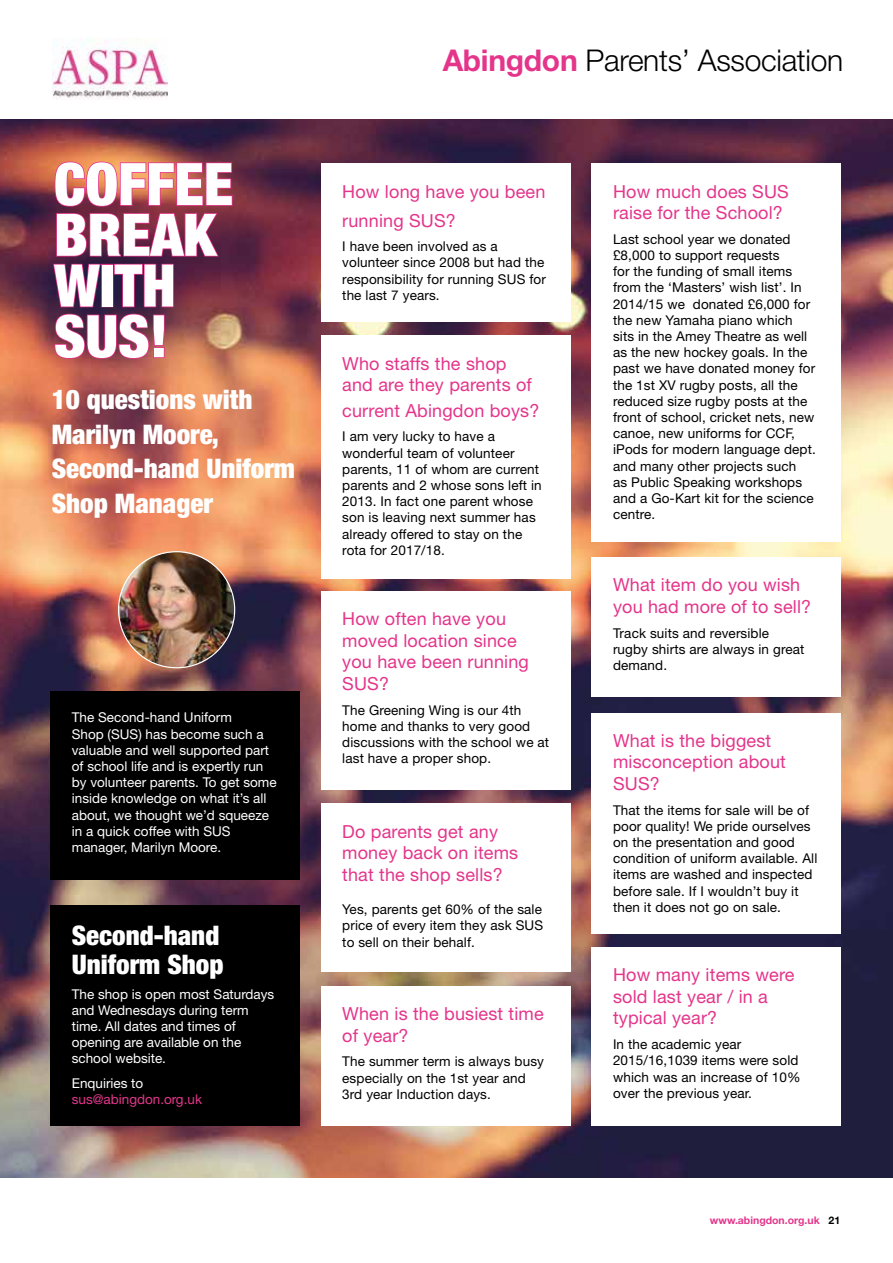
<style>
.page{position:relative;width:893px;height:1263px;background:#fff}
.page>*{position:absolute;margin:0;border:0;box-sizing:border-box;transform-origin:0 0}
.t1{font:900 condensed 58.65px/50.7px "Helvetica Neue LT Std";color:#fff}
.t2{font:300 30px "Helvetica Neue LT Std";letter-spacing:-.01em;color:#000}
.t3{font:900 condensed 27px/34.5px "Helvetica Neue LT Std";color:#fff}
.t4{font:18px/21.6px "Helvetica Neue LT Std";letter-spacing:.01em;color:#e4358b}
.t5{font:13.5px/16.2px "Helvetica Neue LT Std";letter-spacing:.01em;color:#000}
.t6{font:13.5px/16.2px "Helvetica Neue LT Std";color:#fff}
.t7{font:13.5px "Helvetica Neue LT Std";color:#e4358b}
.t8{font:700 10.5px "Helvetica Neue LT Std";color:#e4358b}
.s1{font-weight:700;color:#e4358b}
.s2{color:#000}
</style>
<div class="page">
<img style="left:53px;top:39px;width:115px;height:60px">
<img style="left:0;top:119px;width:893px;height:1059px">
<div style="left:321px;top:164px;width:249px;height:158px;background:#fff"></div>
<img style="left:52px;top:161px;width:181px;height:199px">
<div style="left:321px;top:336px;width:249px;height:243px;background:#fff"></div>
<div style="left:321px;top:591px;width:249px;height:198px;background:#fff"></div>
<div style="left:321px;top:804px;width:249px;height:168px;background:#fff"></div>
<div style="left:592px;top:163px;width:249px;height:379px;background:#fff"></div>
<div style="left:321px;top:986px;width:249px;height:140px;background:#fff"></div>
<div style="left:592px;top:557px;width:249px;height:140px;background:#fff"></div>
<div style="left:592px;top:712px;width:249px;height:221px;background:#fff"></div>
<div style="left:592px;top:947px;width:249px;height:179px;background:#fff"></div>
<div style="left:51px;top:691px;width:249px;height:189px;background:#000"></div>
<div style="left:51px;top:905px;width:249px;height:221px;background:#000"></div>
<img style="left:119px;top:552px;width:116px;height:116px;border-radius:58px">
<h1 class="t1" style="left:54px;top:158px;width:181px">COFFEE<br>BREAK<br>WITH<br>SUS!</h1>
<h3 class="t3" style="left:52px;top:382px;width:245px">10 questions with<br>Marilyn Moore,<br>Second-hand Uniform<br>Shop Manager</h3>
<p class="t6" style="left:72px;top:709px;width:206px">The Second-hand Uniform<br>Shop (SUS) has become such a valuable and well supported part of school life and is expertly run by volunteer parents. To get some inside knowledge on what it’s all about, we thought we’d squeeze in a quick coffee with SUS manager, Marilyn Moore.</p>
<h3 class="t3" style="left:72px;top:921px;width:153px;line-height:28.5px">Second-hand<br>Uniform Shop</h3>
<p class="t6" style="left:72px;top:985px;width:204px">The shop is open most Saturdays and Wednesdays during term time. All dates and times of opening are available on the school website.</p>
<p class="t6" style="left:72px;top:1075px;width:73px">Enquiries to</p>
<p class="t7" style="left:72px;top:1091px;width:132px">sus@abingdon.org.uk</p>
<h2 class="t2" style="left:443px;top:42px;width:402px"><span class="s1">Abingdon</span> Parents’ Association</h2>
<h3 class="t4" style="left:342px;top:177px;width:205px;line-height:28.8px">How long have you been running SUS?</h3>
<p class="t5" style="left:342px;top:238px;width:205px">I have been involved as a volunteer since 2008 but had the responsibility for running SUS for the last 7 years.</p>
<h3 class="t4" style="left:342px;top:352px;width:191px">Who staffs the shop and are they parents of</h3>
<h3 class="t4" style="left:342px;top:399px;width:199px">current Abingdon boys?</h3>
<p class="t5" style="left:342px;top:428px;width:201px">I am very lucky to have a wonderful team of volunteer parents, 11 of whom are current parents and 2 whose sons left in<br>2013. In fact one parent whose son is leaving next summer has already offered to stay on the rota for 2017/18.</p>
<h3 class="t4" style="left:342px;top:608px;width:188px">How often have you moved location since you have been running<br>SUS?</h3>
<p class="t5" style="left:342px;top:701px;width:208px">The Greening Wing is our 4th home and thanks to very good discussions with the school we at last have a proper shop.</p>
<h3 class="t4" style="left:342px;top:820px;width:177px">Do parents get any money back on items that the shop sells?</h3>
<p class="t5" style="left:342px;top:901px;width:202px;text-align:justify">Yes, parents get 60% of the sale price of every item they ask SUS to sell on their behalf.</p>
<h3 class="t4" style="left:342px;top:1002px;width:203px">When is the busiest time of year?</h3>
<p class="t5" style="left:342px;top:1053px;width:203px">The summer term is always busy especially on the 1st year and<br>3rd year Induction days.</p>
<h3 class="t4" style="left:613px;top:180px;width:177px">How much does SUS raise for the School?</h3>
<p class="t5" style="left:613px;top:231px;width:204px">Last school year we donated £8,000 to support requests<br>for the funding of small items from the ‘Masters’ wish list’. In<br>2014/15 we donated £6,000 for the new Yamaha piano which sits in the Amey Theatre as well as the new hockey goals. In the past we have donated money for the 1st XV rugby posts, all the reduced size rugby posts at the front of school, cricket nets, new canoe, new uniforms for CCF, iPods for modern language dept. and many other projects such<br>as Public Speaking workshops and a Go-Kart kit for the science centre.</p>
<h3 class="t4" style="left:613px;top:574px;width:200px">What item do you wish you had more of to sell?</h3>
<p class="t5" style="left:613px;top:624px;width:193px">Track suits and reversible rugby shirts are always in great demand.</p>
<h3 class="t4" style="left:613px;top:729px;width:174px">What is the biggest misconception about<br>SUS?</h3>
<p class="t5" style="left:613px;top:801px;width:206px">That the items for sale will be of poor quality! We pride ourselves on the presentation and good condition of uniform available. All items are washed and inspected before sale. If I wouldn’t buy it then it does not go on sale.</p>
<h3 class="t4" style="left:613px;top:964px;width:183px">How many items were sold last year / in a typical year?</h3>
<p class="t5" style="left:613px;top:1036px;width:189px">In the academic year<br>2015/16,1039 items were sold which was an increase of 10% over the previous year.</p>
<p class="t8" style="left:710px;top:1214px;width:132px">www.abingdon.org.uk <span class="s2">21</span></p>
</div>
